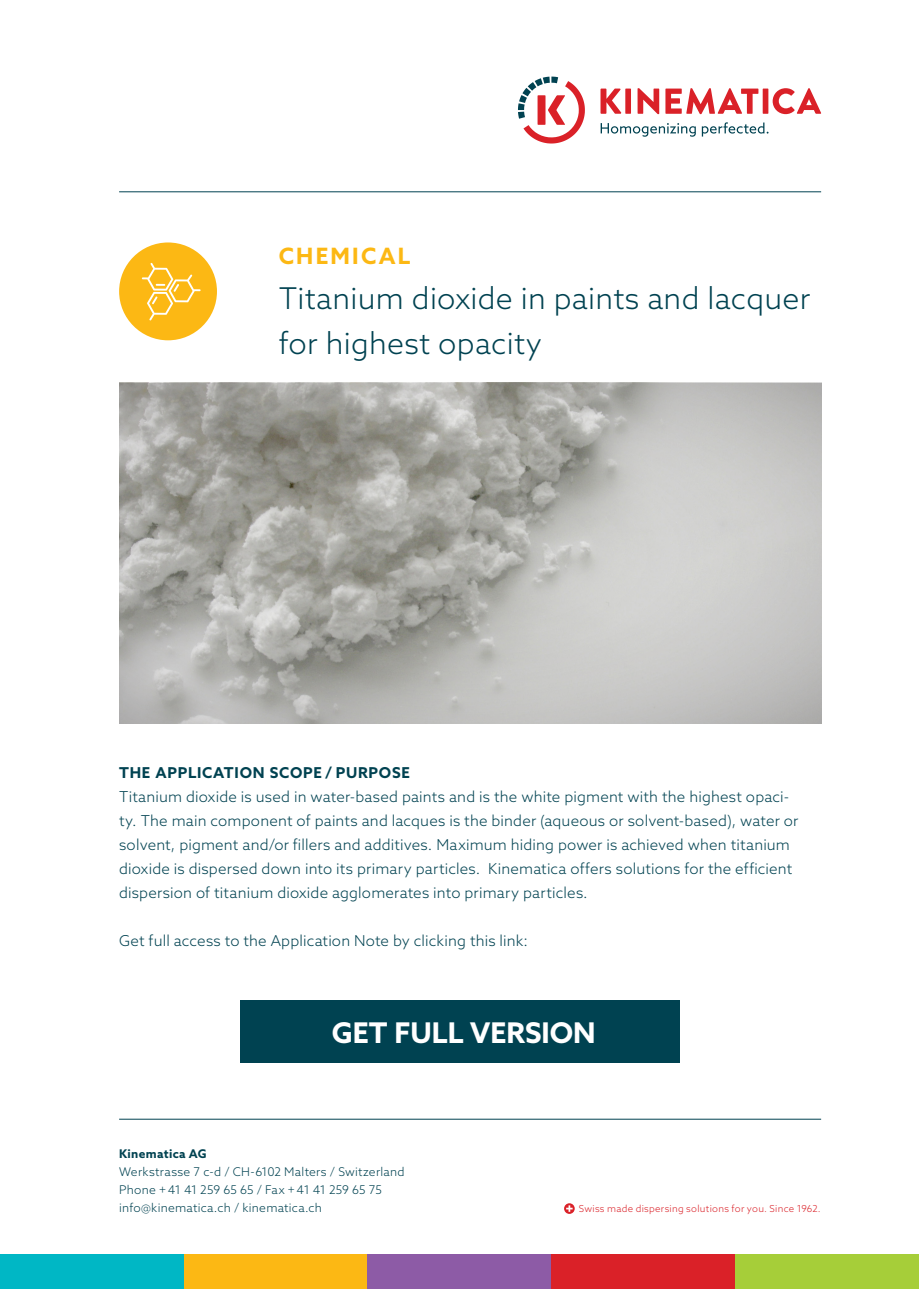
<style>
.page{position:relative;width:919px;height:1289px;background:#fff}
.page>*{position:absolute;margin:0;border:0;box-sizing:border-box;transform-origin:0 0}
.t1{font:300 30px/45px "Azo Sans";letter-spacing:.01em;color:#004251}
.t2{font:700 28.5px "Azo Sans";color:#fff}
.t3{font:700 22.5px "Azo Sans";letter-spacing:.1em;color:#fcb814}
.t4{font:300 15px/24px "Azo Sans";letter-spacing:.01em;color:#004251}
.t5{font:700 15px "Azo Sans";letter-spacing:.05em;color:#004251}
.t6{font:300 12px/18px "Azo Sans";letter-spacing:.02em;color:#004251}
.t7{font:700 12px "Azo Sans";letter-spacing:.025em;color:#004251}
.t8{font:300 9.6px "Azo Sans";letter-spacing:.03em;color:#da2128}
</style>
<div class="page">
<svg style="left:600px;top:89px;width:21px;height:25px"></svg>
<div style="left:625px;top:89px;width:6px;height:25px;background:#da2128"></div>
<svg style="left:637px;top:88px;width:22px;height:26px"></svg>
<svg style="left:665px;top:88px;width:93px;height:26px"></svg>
<div style="left:762px;top:89px;width:6px;height:25px;background:#da2128"></div>
<svg style="left:772px;top:88px;width:49px;height:26px"></svg>
<svg style="left:518px;top:77px;width:67px;height:66px"></svg>
<svg style="left:600px;top:123px;width:95px;height:14px"></svg>
<svg style="left:701px;top:122px;width:67px;height:14px"></svg>
<hr style="left:119px;top:191px;width:702px;height:1px;background:#004251">
<div style="left:184px;top:1254px;width:183px;height:34px;background:#fcb814"></div>
<div style="left:367px;top:1254px;width:184px;height:34px;background:#8d5ba6"></div>
<div style="left:551px;top:1254px;width:184px;height:34px;background:#da2128"></div>
<div style="left:735px;top:1254px;width:183px;height:34px;background:#a6ce39"></div>
<div style="left:0;top:1254px;width:184px;height:34px;background:#00b7c5"></div>
<hr style="left:119px;top:1118px;width:702px;height:1px;background:#004251">
<svg style="left:564px;top:1203px;width:10px;height:10px"></svg>
<svg style="left:566px;top:1205px;width:6px;height:6px"></svg>
<svg style="left:119px;top:383px;width:702px;height:340px"></svg>
<div style="left:240px;top:1000px;width:439px;height:62px;background:#004251"></div>
<div style="left:119px;top:242px;width:98px;height:98px;background:#fcb814;border-radius:50%"></div>
<svg style="left:142px;top:263px;width:58px;height:57px"></svg>
<h3 class="t3" style="left:279px;top:241px;width:133px">CHEMICAL</h3>
<h1 class="t1" style="left:279px;top:275px;width:533px">Titanium dioxide in paints and lacquer for highest opacity</h1>
<p class="t5" style="left:119px;top:762px;width:292px">THE APPLICATION SCOPE / PURPOSE</p>
<p class="t4" style="left:119px;top:784px;width:681px">Titanium dioxide is used in water-based paints and is the white pigment with the highest opaci&shy;ty. The main component of paints and lacques is the binder (aqueous or solvent-based), water or solvent, pigment and/or fillers and additives. Maximum hiding power is achieved when titanium dioxide is dispersed down into its primary particles. Kinematica offers solutions for the efficient dispersion of titanium dioxide agglomerates into primary particles.</p>
<p class="t4" style="left:119px;top:928px;width:410px">Get full access to the Application Note by clicking this link:</p>
<h2 class="t2" style="left:332px;top:1013px;width:265px">GET FULL VERSION</h2>
<p class="t7" style="left:119px;top:1145px;width:89px">Kinematica AG</p>
<p class="t6" style="left:119px;top:1162px;width:287px">Werkstrasse 7 c-d / CH-6102 Malters / Switzerland<br>Phone +41 41 259 65 65 / Fax +41 41 259 65 75 info@kinematica.ch / kinematica.ch</p>
<p class="t8" style="left:579px;top:1202px;width:243px">Swiss made dispersing solutions for you. Since 1962.</p>
</div>
